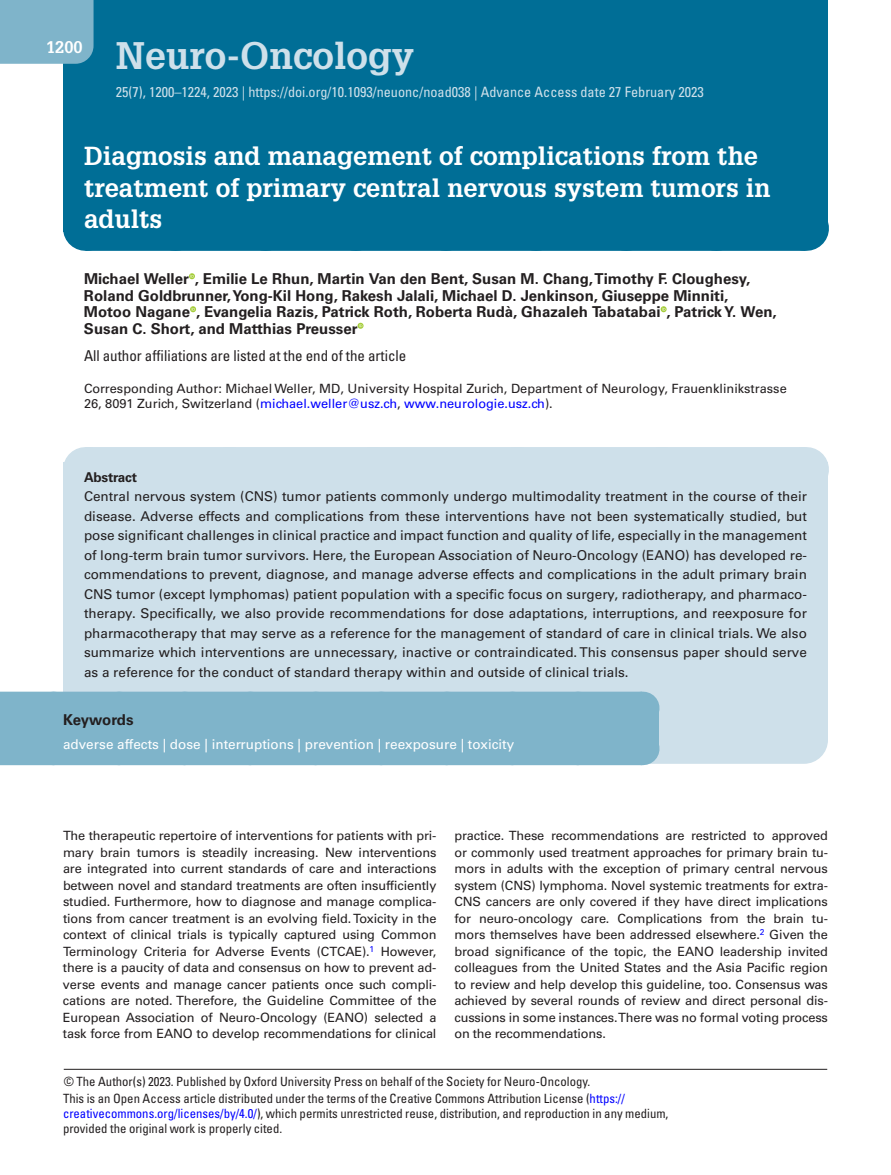
<style>
.page{position:relative;width:891px;height:1175px;background:#fff}
.page>*{position:absolute;margin:0;border:0;box-sizing:border-box;transform-origin:0 0}
.t1{font:700 37.5px "Glypha LT Std";color:#cee0ea}
.t2{font:700 25.5px/31.5px "Glypha LT Std";color:#fff}
.t3{font:700 16.5px "Glypha LT Std";color:#fff}
.t4{font:700 15px/16.5px "Univers LT Std";color:#231f20}
.t5{font:condensed 15px "Univers LT Std";color:#231f20}
.t6{font:condensed 14.25px "Univers LT Std";color:#cee0ea}
.t7{font:13.5px/19.5px "Univers LT Std";color:#231f20;text-align:justify}
.t8{font:13.5px "Univers LT Std";color:#fff}
.t9{font:700 13.5px "Univers LT Std";letter-spacing:-.015em;color:#231f20}
.t10{font:12.75px/16.5px "Univers LT Std";color:#231f20;text-align:justify}
.t11{font:condensed 12.75px/15px "Univers LT Std";color:#231f20}
.s1{color:#00f}
</style>
<div class="page">
<div style="left:63px;top:0;width:765px;height:166px;background:#006e96"></div>
<div style="left:0;top:0;width:94px;height:64px;background:#7fb4ca"></div>
<div style="left:643px;top:698px;width:185px;height:65px;background:#cee0ea"></div>
<svg style="left:189px;top:273px;width:6px;height:6px"></svg>
<svg style="left:190px;top:306px;width:6px;height:6px"></svg>
<svg style="left:661px;top:306px;width:6px;height:6px"></svg>
<svg style="left:358px;top:323px;width:6px;height:6px"></svg>
<div style="left:63px;top:463px;width:765px;height:27px;background:#cee0ea"></div>
<div style="left:86px;top:447px;width:720px;height:45px;background:#cee0ea"></div>
<hr style="left:806px;top:447px;width:1px;height:45px;background:#cee0ea">
<div style="left:63px;top:490px;width:765px;height:208px;background:#cee0ea"></div>
<div style="left:0;top:709px;width:659px;height:20px;background:#7fb4ca"></div>
<div style="left:0;top:691px;width:642px;height:33px;background:#7fb4ca"></div>
<svg style="left:53px;top:691px;width:556px;height:1px"></svg>
<hr style="left:642px;top:691px;width:1px;height:33px;background:#7fb4ca">
<div style="left:0;top:725px;width:659px;height:24px;background:#7fb4ca"></div>
<div style="left:0;top:732px;width:642px;height:33px;background:#7fb4ca"></div>
<hr style="left:642px;top:732px;width:1px;height:33px;background:#7fb4ca">
<hr style="left:64px;top:1068px;width:763px;height:1px;background:#231f20">
<div style="left:63px;top:147px;width:765px;height:84px;background:#006e96"></div>
<div style="left:86px;top:206px;width:720px;height:45px;background:#006e96"></div>
<svg style="left:177px;top:250px;width:583px;height:1px"></svg>
<hr style="left:806px;top:206px;width:1px;height:45px;background:#006e96">
<p class="t3" style="left:46px;top:37px;width:38px">1200</p>
<h1 class="t1" style="left:116px;top:32px;width:299px">Neuro-Oncology</h1>
<p class="t6" style="left:116px;top:83px;width:589px">25(7), 1200–1224, 2023 | https://doi.org/10.1093/neuonc/noad038 | Advance Access date 27 February 2023</p>
<h2 class="t2" style="left:84px;top:140px;width:688px">Diagnosis and management of complications from the treatment of primary central nervous system tumors in adults</h2>
<p class="t4" style="left:84px;top:271px;width:694px">Michael Weller , Emilie Le Rhun, Martin Van den Bent, Susan M. Chang, Timothy F. Cloughesy, Roland Goldbrunner, Yong-Kil Hong, Rakesh Jalali, Michael D. Jenkinson, Giuseppe Minniti, Motoo Nagane , Evangelia Razis, Patrick Roth, Roberta Rudà, Ghazaleh Tabatabai , Patrick Y. Wen, Susan C. Short, and Matthias Preusser</p>
<p class="t5" style="left:84px;top:346px;width:324px">All author affiliations are listed at the end of the article</p>
<p class="t10" style="left:84px;top:381px;width:704px;line-height:15px">Corresponding Author: Michael Weller, MD, University Hospital Zurich, Department of Neurology, Frauenklinikstrasse<br>26, 8091 Zurich, Switzerland (<span class="s1">michael.weller@usz.ch</span>, <span class="s1">www.neurologie.usz.ch</span>).</p>
<p class="t9" style="left:84px;top:469px;width:55px">Abstract</p>
<p class="t7" style="left:84px;top:486px;width:725px">Central nervous system (CNS) tumor patients commonly undergo multimodality treatment in the course of their disease. Adverse effects and complications from these interventions have not been systematically studied, but pose significant challenges in clinical practice and impact function and quality of life, especially in the management of long-term brain tumor survivors. Here, the European Association of Neuro-Oncology (EANO) has developed re&shy;commendations to prevent, diagnose, and manage adverse effects and complications in the adult primary brain CNS tumor (except lymphomas) patient population with a specific focus on surgery, radiotherapy, and pharmaco&shy;therapy. Specifically, we also provide recommendations for dose adaptations, interruptions, and reexposure for pharmacotherapy that may serve as a reference for the management of standard of care in clinical trials. We also summarize which interventions are unnecessary, inactive or contraindicated. This consensus paper should serve as a reference for the conduct of standard therapy within and outside of clinical trials.</p>
<p class="t4" style="left:63px;top:711px;width:72px">Keywords</p>
<p class="t8" style="left:63px;top:736px;width:453px">adverse affects | dose | interruptions | prevention | reexposure | toxicity</p>
<p class="t10" style="left:63px;top:827px;width:375px">The therapeutic repertoire of interventions for patients with pri&shy;mary brain tumors is steadily increasing. New interventions are integrated into current standards of care and interactions between novel and standard treatments are often insufficiently studied. Furthermore, how to diagnose and manage complica&shy;tions from cancer treatment is an evolving field. Toxicity in the context of clinical trials is typically captured using Common Terminology Criteria for Adverse Events (CTCAE).<sup>1</sup> However, there is a paucity of data and consensus on how to prevent ad&shy;verse events and manage cancer patients once such compli&shy;cations are noted. Therefore, the Guideline Committee of the European Association of Neuro-Oncology (EANO) selected a task force from EANO to develop recommendations for clinical</p>
<p class="t10" style="left:454px;top:827px;width:375px">practice. These recommendations are restricted to approved or commonly used treatment approaches for primary brain tu&shy;mors in adults with the exception of primary central nervous system (CNS) lymphoma. Novel systemic treatments for extra-CNS cancers are only covered if they have direct implications for neuro-oncology care. Complications from the brain tu&shy;mors themselves have been addressed elsewhere.<sup>2</sup> Given the broad significance of the topic, the EANO leadership invited colleagues from the United States and the Asia Pacific region to review and help develop this guideline, too. Consensus was achieved by several rounds of review and direct personal dis&shy;cussions in some instances. There was no formal voting process on the recommendations.</p>
<p class="t11" style="left:64px;top:1074px;width:528px">© The Author(s) 2023. Published by Oxford University Press on behalf of the Society for Neuro-Oncology.</p>
<p class="t11" style="left:63px;top:1090px;width:607px">This is an Open Access article distributed under the terms of the Creative Commons Attribution License (<span class="s1">https:// creativecommons.org/licenses/by/4.0/</span>), which permits unrestricted reuse, distribution, and reproduction in any medium, provided the original work is properly cited.</p>
</div>
